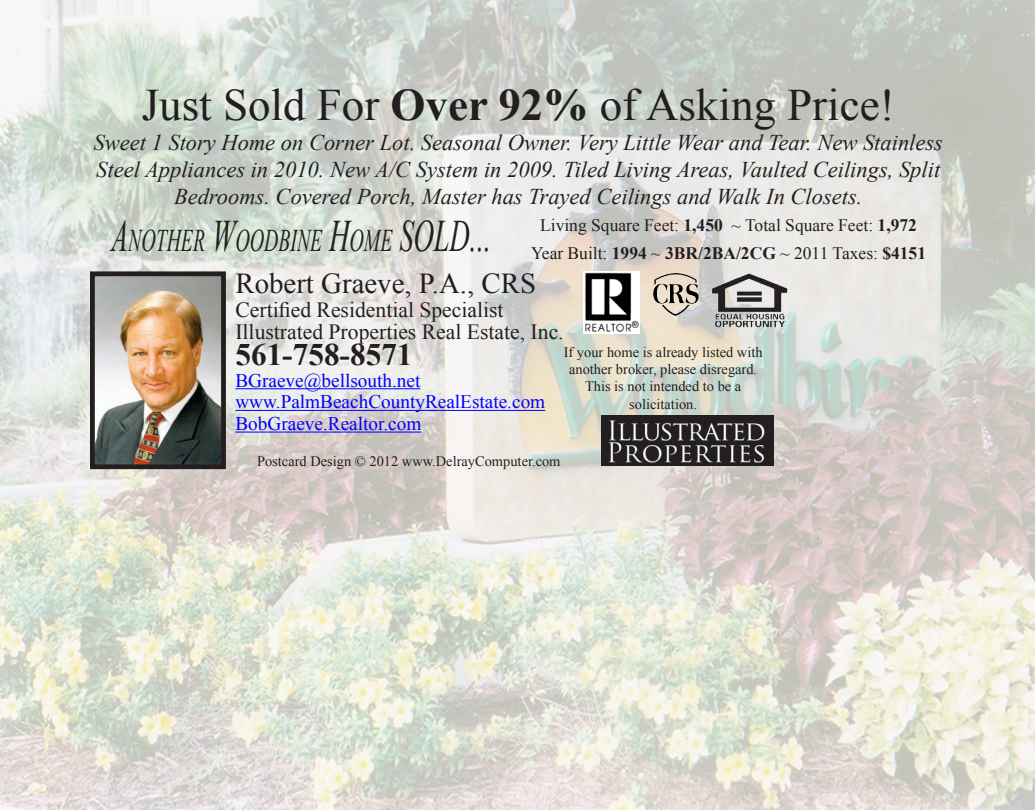
<style>
.page{position:relative;width:1035px;height:810px;background:#fff}
.page>*{position:absolute;margin:0;border:0;box-sizing:border-box;transform-origin:0 0}
.t1{font:45px "Times New Roman";color:#231f20}
.t2{font:italic 31.5px "Times New Roman";color:#231f20;scale:.63 1}
.t3{font:700 31.25px "Times New Roman";color:#231f20}
.t4{font:28.75px "Times New Roman";color:#231f20}
.t5{font:italic 22.5px/27px "Times New Roman";color:#231f20;text-align:center}
.t6{font:21.75px "Times New Roman";color:#231f20}
.t7{font:19.25px "Times New Roman";color:#00f}
.t8{font:17.5px "Times New Roman";color:#231f20}
.t9{font:14.5px/17.2px "Times New Roman";color:#231f20;text-align:center}
.s1{font-weight:700}
.s2{font-size:45px}
</style>
<div class="page">
<img style="left:0;top:0;width:1035px;height:810px">
<hr style="left:235px;top:388px;width:185px;height:1px;background:#00f">
<hr style="left:235px;top:410px;width:310px;height:1px;background:#00f">
<hr style="left:235px;top:432px;width:186px;height:1px;background:#00f">
<img style="left:583px;top:272px;width:56px;height:61px">
<img style="left:653px;top:273px;width:44px;height:31px">
<img style="left:96px;top:277px;width:124px;height:186px">
<div style="left:90px;top:271px;width:136px;height:198px;border:5px solid #231f20"></div>
<img style="left:602px;top:415px;width:172px;height:51px">
<img style="left:708px;top:272px;width:83px;height:56px">
<p class="t1" style="left:142px;top:74px;width:754px">Just Sold For <span class="s1">Over 92%</span> of Asking Price!</p>
<p class="t5" style="left:93px;top:128px;width:851px">Sweet 1 Story Home on Corner Lot. Seasonal Owner. Very Little Wear and Tear. New Stainless<br>Steel Appliances in 2010. New A/C System in 2009. Tiled Living Areas, Vaulted Ceilings, Split<br>Bedrooms. Covered Porch, Master has Trayed Ceilings and Walk In Closets.</p>
<p class="t2" style="left:111px;top:219px;width:605px"><span class="s2">A</span>nother <span class="s2">W</span>oodbine <span class="s2">H</span>ome <span class="s2">SOLD...</span></p>
<p class="t8" style="left:540px;top:214px;width:378px">Living Square Feet: <span class="s1">1,450</span> ~ Total Square Feet: <span class="s1">1,972</span></p>
<p class="t8" style="left:531px;top:241px;width:397px">Year Built: <span class="s1">1994</span> ~ <span class="s1">3BR/2BA/2CG</span> ~ 2011 Taxes: <span class="s1">$4151</span></p>
<p class="t4" style="left:235px;top:264px;width:302px">Robert Graeve, P.A., CRS</p>
<p class="t6" style="left:235px;top:295px;width:270px">Certified Residential Specialist</p>
<p class="t6" style="left:235px;top:317px;width:330px">Illustrated Properties Real Estate, Inc.</p>
<p class="t3" style="left:235px;top:333px;width:179px">561-758-8571</p>
<p class="t7" style="left:235px;top:367px;width:187px">BGraeve@bellsouth.net</p>
<p class="t7" style="left:235px;top:389px;width:311px">www.PalmBeachCountyRealEstate.com</p>
<p class="t7" style="left:235px;top:411px;width:187px">BobGraeve.Realtor.com</p>
<p class="t9" style="left:564px;top:343px;width:200px">If your home is already listed with another broker, please disregard.</p>
<p class="t9" style="left:585px;top:377px;width:158px">This is not intended to be a solicitation.</p>
<p class="t9" style="left:257px;top:452px;width:305px">Postcard Design © 2012 www.DelrayComputer.com</p>
</div>
